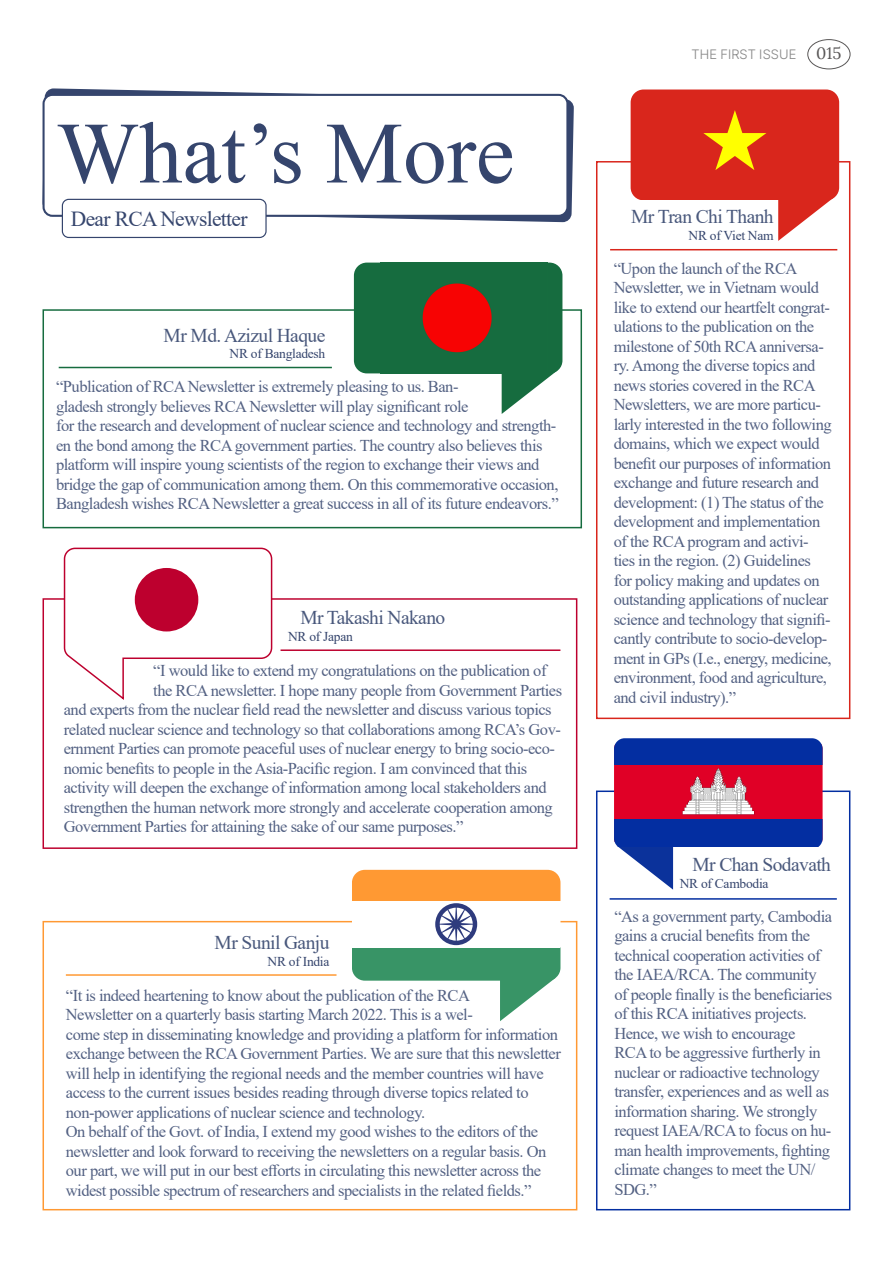
<style>
.page{position:relative;width:893px;height:1263px;background:#fff}
.page>*{position:absolute;margin:0;border:0;box-sizing:border-box;transform-origin:0 0}
.t1{font:87.3px "Times New Roman";color:#35456d}
.t2{font:21.45px "Times New Roman";letter-spacing:-.03em;color:#35456d}
.t3{font:19.5px "Times New Roman";letter-spacing:-.03em;color:#49587c}
.t4{font:16.5px/19.5px "Times New Roman";letter-spacing:-.03em;color:#536183}
.t5{font:13.5px "Times New Roman";letter-spacing:-.02em;color:#35456d}
.t6{font:13.5px "Pretendard Variable";letter-spacing:.01em;color:#898989}
.s1{font-family:"Lora";font-size:16.5px;color:#595757}
</style>
<div class="page">
<div style="left:807px;top:39px;width:43px;height:30px;border:1px solid #595757;border-radius:50%"></div>
<svg style="left:42px;top:88px;width:532px;height:134px"></svg>
<div style="left:44px;top:95px;width:523px;height:121px;background:#fff;border-radius:9px"></div>
<div style="left:43px;top:94px;width:525px;height:123px;border:2px solid #35456d;border-radius:9px"></div>
<div style="left:43px;top:309px;width:539px;height:219px;border:2px solid #166c3f"></div>
<hr style="left:59px;top:367px;width:273px;height:1px;background:#166c3f">
<svg style="left:502px;top:370px;width:56px;height:44px"></svg>
<div style="left:354px;top:263px;width:208px;height:110px;background:#166c3f;border-radius:13px"></div>
<img style="left:422px;top:283px;width:70px;height:70px">
<div style="left:596px;top:161px;width:254px;height:558px;border:2px solid #d9261c"></div>
<div style="left:596px;top:790px;width:254px;height:420px;border:2px solid #032ea1"></div>
<hr style="left:610px;top:249px;width:227px;height:1px;background:#d9261c">
<hr style="left:610px;top:898px;width:227px;height:2px;background:#032ea1">
<svg style="left:631px;top:90px;width:208px;height:151px"></svg>
<div style="left:43px;top:598px;width:534px;height:251px;background:#fff;border:1px solid #bd002e"></div>
<hr style="left:281px;top:649px;width:279px;height:2px;background:#bd002e">
<svg style="left:63px;top:547px;width:210px;height:153px"></svg>
<div style="left:43px;top:921px;width:534px;height:289px;border:2px solid #f93"></div>
<hr style="left:66px;top:974px;width:270px;height:2px;background:#f93">
<svg style="left:500px;top:981px;width:52px;height:40px"></svg>
<div style="left:352px;top:947px;width:208px;height:34px;background:#389466"></div>
<div style="left:352px;top:901px;width:208px;height:46px;background:#fff"></div>
<div style="left:352px;top:870px;width:208px;height:31px;background:#f93"></div>
<svg style="left:435px;top:903px;width:42px;height:42px"></svg>
<div style="left:614px;top:738px;width:209px;height:27px;background:#032ea1"></div>
<svg style="left:614px;top:744px;width:209px;height:146px"></svg>
<div style="left:62px;top:199px;width:204px;height:38px;background:#fff;border-radius:6px"></div>
<div style="left:62px;top:199px;width:205px;height:39px;border:1px solid #35456d;border-radius:6px"></div>
<h1 class="t1" style="left:56px;top:92px;width:460px">What’s More</h1>
<h2 class="t2" style="left:71px;top:203px;width:178px">Dear RCA Newsletter</h2>
<p class="t3" style="left:164px;top:321px;width:163px">Mr Md. Azizul Haque</p>
<p class="t4" style="left:56px;top:376px;width:504px">“Publication of RCA Newsletter is extremely pleasing to us. Ban-<br>gladesh strongly believes RCA Newsletter will play significant role<br>for the research and development of nuclear science and technology and strength&shy;en the bond among the RCA government parties. The country also believes this platform will inspire young scientists of the region to exchange their views and bridge the gap of communication among them. On this commemorative occasion, Bangladesh wishes RCA Newsletter a great success in all of its future endeavors.”</p>
<p class="t5" style="left:230px;top:344px;width:97px">NR of Bangladesh</p>
<p class="t3" style="left:300px;top:604px;width:146px">Mr Takashi Nakano</p>
<p class="t5" style="left:288px;top:626px;width:66px">NR of Japan</p>
<p class="t4" style="left:153px;top:660px;width:395px">“I would like to extend my congratulations on the publication of</p>
<p class="t4" style="left:153px;top:680px;width:410px">the RCA newsletter. I hope many people from Government Parties</p>
<p class="t4" style="left:64px;top:699px;width:489px">and experts from the nuclear field read the newsletter and discuss various topics</p>
<p class="t4" style="left:64px;top:719px;width:499px">related nuclear science and technology so that collaborations among RCA’s Gov-</p>
<p class="t4" style="left:64px;top:738px;width:493px">ernment Parties can promote peaceful uses of nuclear energy to bring socio-eco-</p>
<p class="t4" style="left:64px;top:758px;width:465px">nomic benefits to people in the Asia-Pacific region. I am convinced that this</p>
<p class="t4" style="left:64px;top:777px;width:484px">activity will deepen the exchange of information among local stakeholders and</p>
<p class="t4" style="left:64px;top:797px;width:490px">strengthen the human network more strongly and accelerate cooperation among</p>
<p class="t4" style="left:64px;top:816px;width:401px">Government Parties for attaining the sake of our same purposes.”</p>
<p class="t3" style="left:215px;top:928px;width:116px">Mr Sunil Ganju</p>
<p class="t5" style="left:268px;top:952px;width:63px">NR of India</p>
<p class="t4" style="left:66px;top:985px;width:497px">“It is indeed heartening to know about the publication of the RCA<br>Newsletter on a quarterly basis starting March 2022. This is a wel-<br>come step in disseminating knowledge and providing a platform for information exchange between the RCA Government Parties. We are sure that this newsletter will help in identifying the regional needs and the member countries will have access to the current issues besides reading through diverse topics related to non-power applications of nuclear science and technology.<br>On behalf of the Govt. of India, I extend my good wishes to the editors of the newsletter and look forward to receiving the newsletters on a regular basis. On our part, we will put in our best efforts in circulating this newsletter across the widest possible spectrum of researchers and specialists in the related fields.”</p>
<p class="t6" style="left:691px;top:44px;width:152px">THE FIRST ISSUE <span class="s1">015</span></p>
<p class="t3" style="left:631px;top:203px;width:144px">Mr Tran Chi Thanh</p>
<p class="t5" style="left:689px;top:226px;width:87px">NR of Viet Nam</p>
<p class="t4" style="left:614px;top:258px;width:219px">“Upon the launch of the RCA Newsletter, we in Vietnam would like to extend our heartfelt congrat&shy;ulations to the publication on the milestone of 50th RCA anniversa&shy;ry. Among the diverse topics and news stories covered in the RCA Newsletters, we are more particu&shy;larly interested in the two following domains, which we expect would benefit our purposes of information exchange and future research and development: (1) The status of the development and implementation of the RCA program and activi&shy;ties in the region. (2) Guidelines for policy making and updates on outstanding applications of nuclear science and technology that signifi&shy;cantly contribute to socio-develop&shy;ment in GPs (I.e., energy, medicine, environment, food and agriculture, and civil industry).”</p>
<p class="t3" style="left:692px;top:850px;width:140px">Mr Chan Sodavath</p>
<p class="t5" style="left:680px;top:874px;width:90px">NR of Cambodia</p>
<p class="t4" style="left:614px;top:906px;width:219px">“As a government party, Cambodia gains a crucial benefits from the technical cooperation activities of the IAEA/RCA. The community of people finally is the beneficiaries of this RCA initiatives projects.<br>Hence, we wish to encourage<br>RCA to be aggressive furtherly in nuclear or radioactive technology transfer, experiences and as well as information sharing. We strongly request IAEA/RCA to focus on hu&shy;man health improvements, fighting climate changes to meet the UN/<br>SDG.”</p>
</div>
